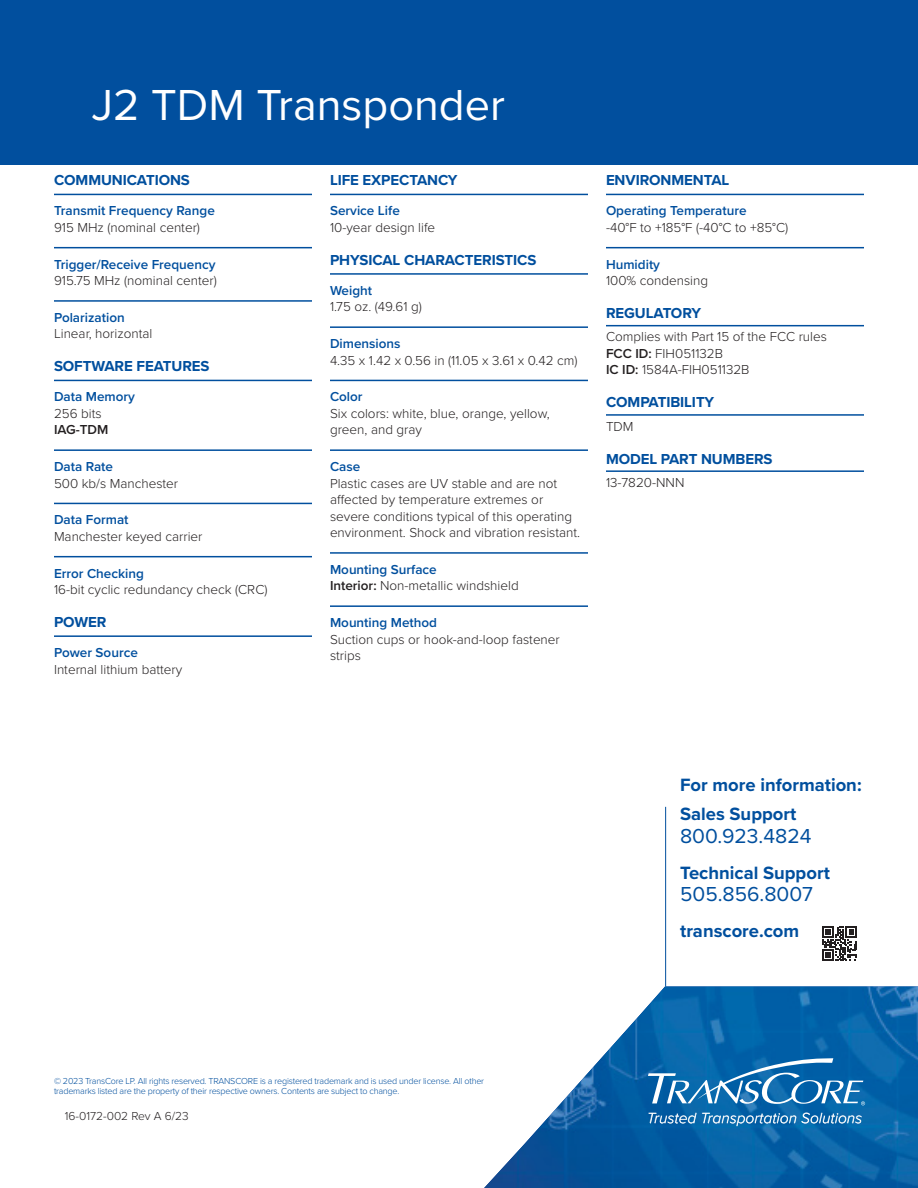
<style>
.page{position:relative;width:918px;height:1188px;background:#fff}
.page>*{position:absolute;margin:0;border:0;box-sizing:border-box;transform-origin:0 0}
.Page_2_Header{font:45px "Proxima Nova";color:#fff}
.Contact_Body{font:21px "Proxima Nova";color:#014f9e}
.Contact_Headers{font:700 18.45px "Proxima Nova";color:#014f9e}
.t1{font:italic 300 15.45px "Proxima Nova";color:#fff}
.Spec_Head_1{font:700 15px "Proxima Nova";letter-spacing:-.005em;color:#014f9e}
.Spec_Head_1_Line_Rul{font:700 15px "Proxima Nova";letter-spacing:-.005em;color:#014f9e}
.Spec_Body{font:300 13.5px/16.5px "Proxima Nova";color:#231f20}
.Spec_Head_2{font:600 13.5px "Proxima Nova";color:#014f9e}
.Doc_Number{font:300 12px "Proxima Nova";color:#231f20}
.Copyright_Text{font:300 9px/10.5px "Proxima Nova";letter-spacing:-.02em;color:#014f9e}
.s1{font-weight:600}
</style>
<div class="page">
<div style="left:0;top:0;width:918px;height:165px;background:#014f9e"></div>
<img style="left:484px;top:987px;width:434px;height:201px">
<hr style="left:665px;top:807px;width:1px;height:180px;background:#014f9e">
<hr style="left:54px;top:194px;width:258px;height:1px;background:#014f9e">
<hr style="left:54px;top:247px;width:258px;height:1px;background:#014f9e">
<hr style="left:54px;top:300px;width:258px;height:2px;background:#014f9e">
<hr style="left:54px;top:380px;width:258px;height:1px;background:#014f9e">
<hr style="left:54px;top:449px;width:258px;height:2px;background:#014f9e">
<hr style="left:54px;top:503px;width:258px;height:1px;background:#014f9e">
<hr style="left:54px;top:556px;width:258px;height:1px;background:#014f9e">
<hr style="left:54px;top:635px;width:258px;height:2px;background:#014f9e">
<hr style="left:330px;top:194px;width:258px;height:1px;background:#014f9e">
<hr style="left:330px;top:273px;width:258px;height:2px;background:#014f9e">
<hr style="left:330px;top:326px;width:258px;height:2px;background:#014f9e">
<hr style="left:330px;top:380px;width:258px;height:1px;background:#014f9e">
<hr style="left:330px;top:449px;width:258px;height:2px;background:#014f9e">
<hr style="left:330px;top:552px;width:258px;height:2px;background:#014f9e">
<hr style="left:330px;top:605px;width:258px;height:2px;background:#014f9e">
<hr style="left:606px;top:194px;width:258px;height:1px;background:#014f9e">
<hr style="left:606px;top:247px;width:258px;height:1px;background:#014f9e">
<hr style="left:606px;top:325px;width:258px;height:1px;background:#014f9e">
<hr style="left:606px;top:414px;width:258px;height:2px;background:#014f9e">
<hr style="left:606px;top:470px;width:258px;height:2px;background:#014f9e">
<svg style="left:648px;top:1058px;width:217px;height:47px;background:#3481b9"></svg>
<svg style="left:649px;top:1113px;width:213px;height:13px;background:#2a7ab4"></svg>
<svg style="left:822px;top:926px;width:35px;height:35px"></svg>
<p class="Page_2_Header" style="left:92px;top:71px;width:415px">J2 TDM Transponder</p>
<p class="Spec_Head_1" style="left:54px;top:169px;width:137px">COMMUNICATIONS</p>
<p class="Spec_Head_2" style="left:54px;top:201px;width:162px">Transmit Frequency Range</p>
<p class="Spec_Body" style="left:54px;top:218px;width:148px">915 MHz (nominal center)</p>
<p class="Spec_Head_2" style="left:54px;top:254px;width:163px">Trigger/Receive Frequency</p>
<p class="Spec_Body" style="left:54px;top:272px;width:164px">915.75 MHz (nominal center)</p>
<p class="Spec_Head_2" style="left:54px;top:307px;width:72px">Polarization</p>
<p class="Spec_Body" style="left:54px;top:325px;width:100px">Linear, horizontal</p>
<p class="Spec_Head_1" style="left:54px;top:355px;width:157px">SOFTWARE FEATURES</p>
<p class="Spec_Head_2" style="left:54px;top:387px;width:83px">Data Memory</p>
<p class="Spec_Body" style="left:54px;top:404px;width:56px">256 bits<br><span class="s1">IAG-TDM</span></p>
<p class="Spec_Head_2" style="left:54px;top:457px;width:61px">Data Rate</p>
<p class="Spec_Body" style="left:54px;top:474px;width:126px">500 kb/s Manchester</p>
<p class="Spec_Head_2" style="left:54px;top:510px;width:76px">Data Format</p>
<p class="Spec_Body" style="left:54px;top:527px;width:150px">Manchester keyed carrier</p>
<p class="Spec_Head_2" style="left:54px;top:563px;width:91px">Error Checking</p>
<p class="Spec_Body" style="left:54px;top:581px;width:215px">16-bit cyclic redundancy check (CRC)</p>
<p class="Spec_Head_1" style="left:54px;top:611px;width:54px">POWER</p>
<p class="Spec_Head_2" style="left:54px;top:643px;width:85px">Power Source</p>
<p class="Spec_Body" style="left:54px;top:660px;width:130px">Internal lithium battery</p>
<p class="Spec_Head_1" style="left:330px;top:169px;width:129px">LIFE EXPECTANCY</p>
<p class="Spec_Head_2" style="left:330px;top:201px;width:71px">Service Life</p>
<p class="Spec_Body" style="left:330px;top:218px;width:107px">10-year design life</p>
<p class="Spec_Head_1" style="left:330px;top:249px;width:208px">PHYSICAL CHARACTERISTICS</p>
<p class="Spec_Head_2" style="left:330px;top:280px;width:44px">Weight</p>
<p class="Spec_Body" style="left:330px;top:298px;width:93px">1.75 oz. (49.61 g)</p>
<p class="Spec_Head_2" style="left:330px;top:334px;width:72px">Dimensions</p>
<p class="Spec_Body" style="left:330px;top:351px;width:249px">4.35 x 1.42 x 0.56 in (11.05 x 3.61 x 0.42 cm)</p>
<p class="Spec_Head_2" style="left:330px;top:387px;width:34px">Color</p>
<p class="Spec_Body" style="left:330px;top:404px;width:221px">Six colors: white, blue, orange, yellow, green, and gray</p>
<p class="Spec_Head_2" style="left:330px;top:457px;width:32px">Case</p>
<p class="Spec_Body" style="left:330px;top:474px;width:252px">Plastic cases are UV stable and are not affected by temperature extremes or severe conditions typical of this operating environment. Shock and vibration resistant.</p>
<p class="Spec_Head_2" style="left:330px;top:559px;width:108px">Mounting Surface</p>
<p class="Spec_Body" style="left:330px;top:577px;width:190px"><span class="s1">Interior:</span> Non-metallic windshield</p>
<p class="Spec_Head_2" style="left:330px;top:613px;width:109px">Mounting Method</p>
<p class="Spec_Body" style="left:330px;top:630px;width:231px">Suction cups or hook-and-loop fastener strips</p>
<p class="Spec_Head_1" style="left:606px;top:169px;width:125px">ENVIRONMENTAL</p>
<p class="Spec_Head_2" style="left:606px;top:201px;width:142px">Operating Temperature</p>
<p class="Spec_Body" style="left:606px;top:218px;width:184px">-40°F to +185°F (-40°C to +85°C)</p>
<p class="Spec_Head_2" style="left:606px;top:254px;width:56px">Humidity</p>
<p class="Spec_Body" style="left:606px;top:272px;width:104px">100% condensing</p>
<p class="Spec_Head_1_Line_Rul" style="left:606px;top:302px;width:97px">REGULATORY</p>
<p class="Spec_Body" style="left:606px;top:328px;width:223px">Complies with Part 15 of the FCC rules<br><span class="s1">FCC ID:</span> FIH051132B<br><span class="s1">IC ID:</span> 1584A-FIH051132B</p>
<p class="Spec_Head_1_Line_Rul" style="left:606px;top:391px;width:110px">COMPATIBILITY</p>
<p class="Spec_Body" style="left:606px;top:417px;width:29px">TDM</p>
<p class="Spec_Head_1_Line_Rul" style="left:606px;top:447px;width:168px">MODEL PART NUMBERS</p>
<p class="Spec_Body" style="left:606px;top:473px;width:80px">13-7820-NNN</p>
<p class="Contact_Headers" style="left:680px;top:771px;width:183px">For more information:</p>
<p class="Contact_Headers" style="left:680px;top:800px;width:118px">Sales Support</p>
<p class="Contact_Body" style="left:680px;top:820px;width:133px">800.923.4824</p>
<p class="Contact_Headers" style="left:680px;top:859px;width:151px">Technical Support</p>
<p class="Contact_Body" style="left:680px;top:878px;width:135px">505.856.8007</p>
<p class="Contact_Headers" style="left:680px;top:917px;width:121px">transcore.com</p>
<p class="Copyright_Text" style="left:54px;top:1075px;width:432px">© 2023 TransCore LP. All rights reserved. TRANSCORE is a registered trademark and is used under license. All other trademarks listed are the property of their respective owners. Contents are subject to change.</p>
<p class="Doc_Number" style="left:65px;top:1107px;width:125px">16-0172-002 Rev A 6/23</p>
<p class="t1" style="left:647px;top:1107px;width:217px">Trusted Transportation Solutions</p>
</div>
